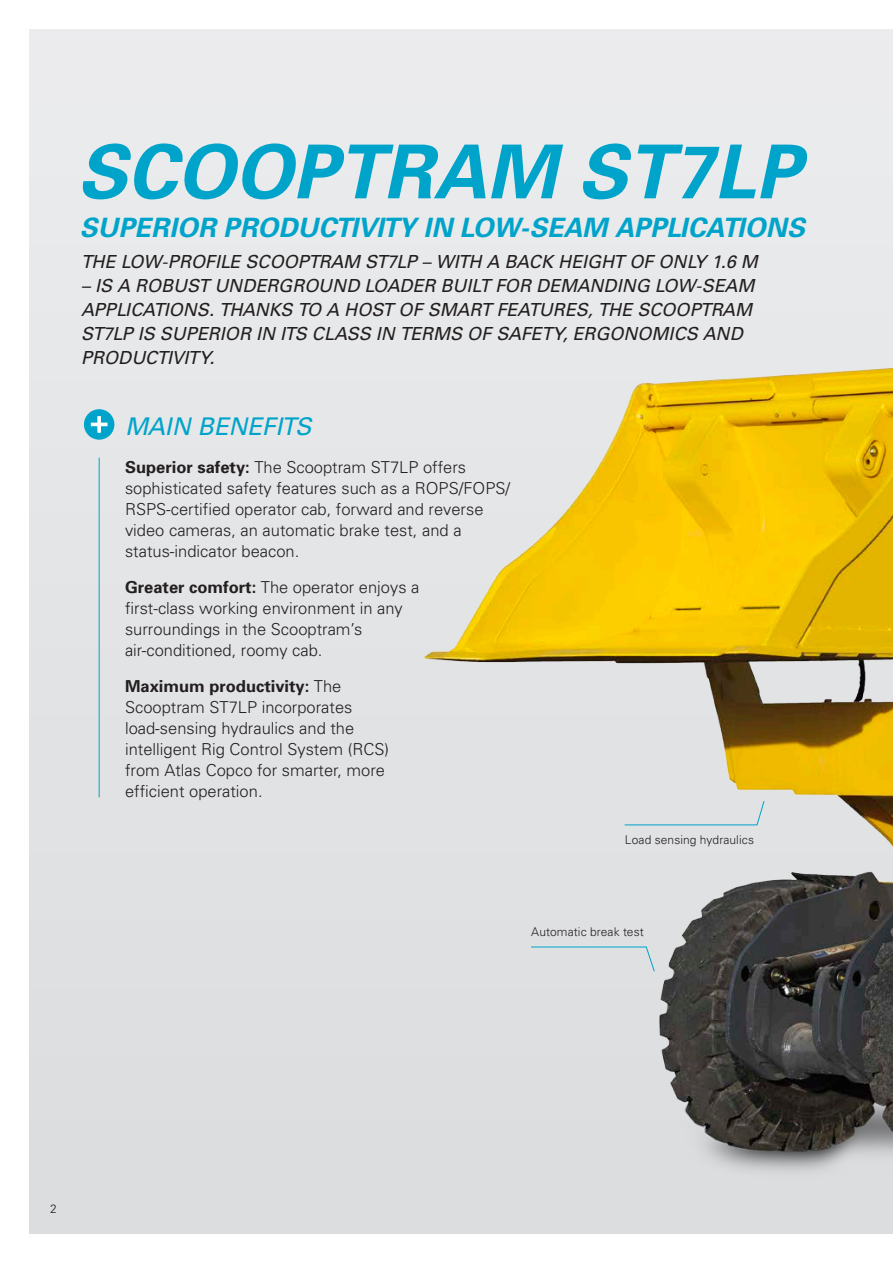
<style>
.page{position:relative;width:893px;height:1263px;background:#fff}
.page>*{position:absolute;margin:0;border:0;box-sizing:border-box;transform-origin:0 0}
.Headline_1{font:italic 700 74.4px "Univers";color:#00a4ca}
.Headline_1-2{font:italic 700 26.7px "Univers";color:#00a4ca}
.Headline_Benefits{font:italic 24.3px "Univers";letter-spacing:-.015em;color:#00a4ca}
.INTRO_text{font:italic 18px/24px "Univers";letter-spacing:-.005em;color:#231f20}
.Benefits_text{font:300 16.5px/21px "Univers";color:#231f20}
.Facts_text{font:300 12px "Univers";letter-spacing:.01em;color:#231f20}
.s1{font-weight:700}
</style>
<div class="page">
<div style="left:30px;top:30px;width:863px;height:1203px;background:#e6e7e9"></div>
<img style="left:395px;top:367px;width:498px;height:867px">
<svg style="left:624px;top:800px;width:141px;height:26px"></svg>
<svg style="left:530px;top:946px;width:125px;height:26px"></svg>
<div style="left:84px;top:409px;width:30px;height:31px;background:#00a4ca;border-radius:50%"></div>
<hr style="left:91px;top:423px;width:16px;height:3px;background:#fff">
<svg style="left:97px;top:416px;width:4px;height:17px"></svg>
<hr style="left:99px;top:458px;width:1px;height:339px;background:#00a4ca">
<p class="Headline_1" style="left:77px;top:124px;width:725px">SCOOPTRAM ST7LP</p>
<p class="Headline_1-2" style="left:80px;top:211px;width:727px">SUPERIOR PRODUCTIVITY IN LOW-SEAM APPLICATIONS</p>
<p class="INTRO_text" style="left:81px;top:249px;width:678px">THE LOW-PROFILE SCOOPTRAM ST7LP – WITH A BACK HEIGHT OF ONLY 1.6 M</p>
<p class="INTRO_text" style="left:81px;top:273px;width:675px">– IS A ROBUST UNDERGROUND LOADER BUILT FOR DEMANDING LOW-SEAM APPLICATIONS. THANKS TO A HOST OF SMART FEATURES, THE SCOOPTRAM ST7LP IS SUPERIOR IN ITS CLASS IN TERMS OF SAFETY, ERGONOMICS AND PRODUCTIVITY.</p>
<p class="Headline_Benefits" style="left:125px;top:411px;width:188px">MAIN BENEFITS</p>
<p class="Benefits_text" style="left:125px;top:456px;width:387px"><span class="s1">Superior safety:</span> The Scooptram ST7LP offers sophisticated safety features such as a ROPS/FOPS/ RSPS-certified operator cab, forward and reverse video cameras, an automatic brake test, and a status-indicator beacon.</p>
<p class="Benefits_text" style="left:125px;top:576px;width:296px"><span class="s1">Greater comfort:</span> The operator enjoys a first-class working environment in any surroundings in the Scooptram’s air-conditioned, roomy cab.</p>
<p class="Benefits_text" style="left:125px;top:675px;width:266px"><span class="s1">Maximum productivity:</span> The<br>Scooptram ST7LP incorporates load-sensing hydraulics and the intelligent Rig Control System (RCS) from Atlas Copco for smarter, more efficient operation.</p>
<p class="Facts_text" style="left:625px;top:832px;width:131px">Load sensing hydraulics</p>
<p class="Facts_text" style="left:531px;top:924px;width:114px">Automatic break test</p>
<p class="Facts_text" style="left:50px;top:1202px;width:8px">2</p>
</div>
